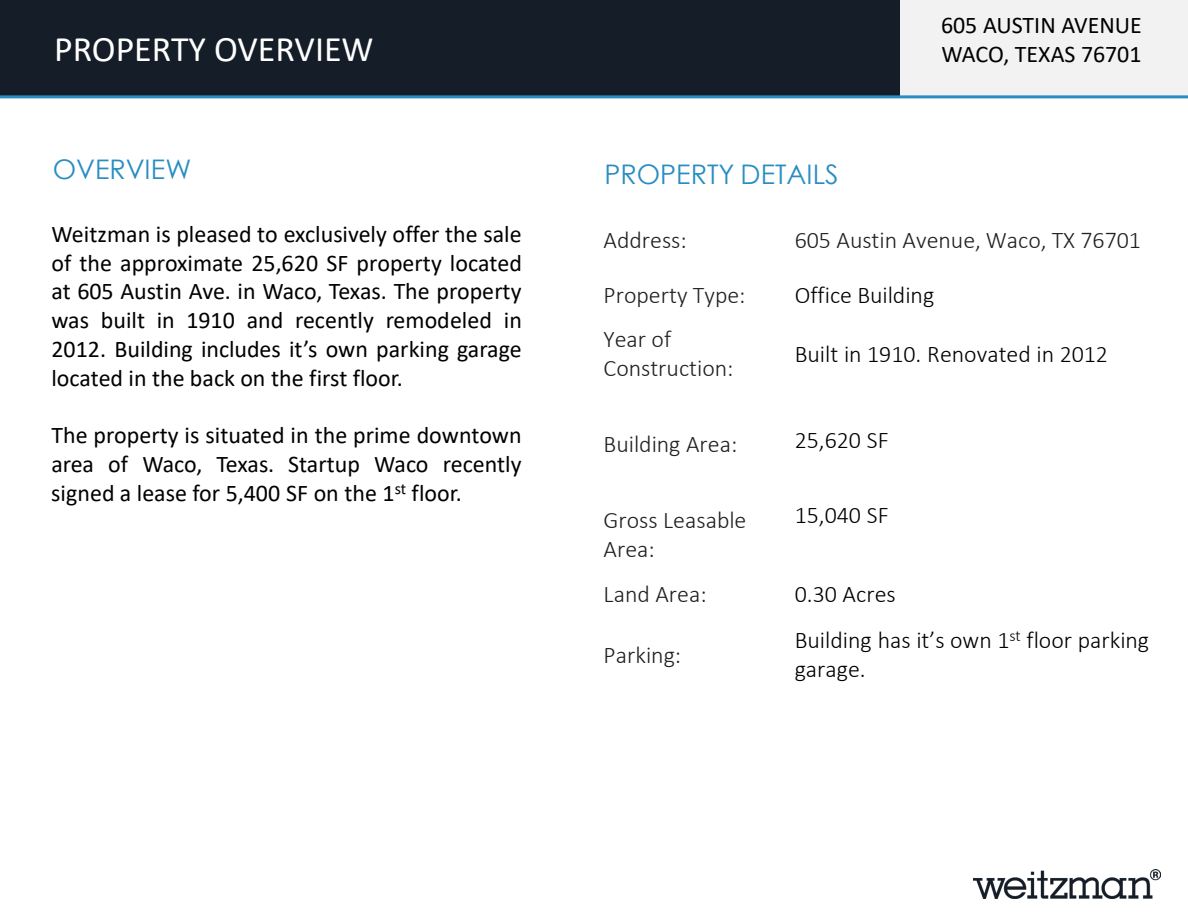
<style>
.page{position:relative;width:1188px;height:918px;background:#fff}
.page>*{position:absolute;margin:0;border:0;box-sizing:border-box;transform-origin:0 0}
.t1{font:36px "Calibri";color:#fff}
.t2{font:27px "Century Gothic";color:#298dc1}
.t3{font:24px/28.8px "Calibri";color:#000;text-align:justify}
.t4{font:300 24px/28.8px "Calibri";color:#231f20}
.t5{font:300 24px/28.8px "Calibri";color:#000}
</style>
<div class="page">
<img style="left:974px;top:869px;width:187px;height:30px">
<div style="left:0;top:0;width:900px;height:97px;background:#151e28"></div>
<div style="left:900px;top:0;width:288px;height:96px;background:#f2f2f2"></div>
<hr style="left:0;top:95px;width:1188px;height:3px;background:#298dc1">
<p class="t1" style="left:54px;top:24px;width:321px">PROPERTY OVERVIEW</p>
<p class="t2" style="left:53px;top:151px;width:140px">OVERVIEW</p>
<p class="t3" style="left:51px;top:219px;width:472px">Weitzman is pleased to exclusively offer the sale of the approximate 25,620 SF property located at 605 Austin Ave. in Waco, Texas. The property was built in 1910 and recently remodeled in 2012. Building includes it’s own parking garage located in the back on the first floor.</p>
<p class="t3" style="left:51px;top:420px;width:472px">The property is situated in the prime downtown area of Waco, Texas. Startup Waco recently signed a lease for 5,400 SF on the 1<sup>st</sup> floor.</p>
<p class="t2" style="left:604px;top:155px;width:236px">PROPERTY DETAILS</p>
<p class="t3" style="left:941px;top:10px;width:202px">605 AUSTIN AVENUE</p>
<p class="t3" style="left:942px;top:39px;width:201px">WACO, TEXAS 76701</p>
<p class="t4" style="left:604px;top:225px;width:85px">Address:</p>
<p class="t4" style="left:795px;top:225px;width:348px">605 Austin Avenue, Waco, TX 76701</p>
<p class="t4" style="left:604px;top:280px;width:144px">Property Type:</p>
<p class="t5" style="left:795px;top:280px;width:141px">Office Building</p>
<p class="t4" style="left:604px;top:325px;width:131px">Year of<br>Construction:</p>
<p class="t5" style="left:795px;top:339px;width:315px">Built in 1910. Renovated in 2012</p>
<p class="t4" style="left:604px;top:430px;width:135px">Building Area:</p>
<p class="t4" style="left:604px;top:505px;width:144px">Gross Leasable<br>Area:</p>
<p class="t5" style="left:795px;top:425px;width:96px">25,620 SF</p>
<p class="t5" style="left:795px;top:501px;width:96px">15,040 SF</p>
<p class="t4" style="left:604px;top:580px;width:105px">Land Area:</p>
<p class="t5" style="left:795px;top:580px;width:103px">0.30 Acres</p>
<p class="t4" style="left:604px;top:640px;width:79px">Parking:</p>
<p class="t5" style="left:795px;top:626px;width:356px">Building has it’s own 1<sup>st</sup> floor parking garage.</p>
</div>
